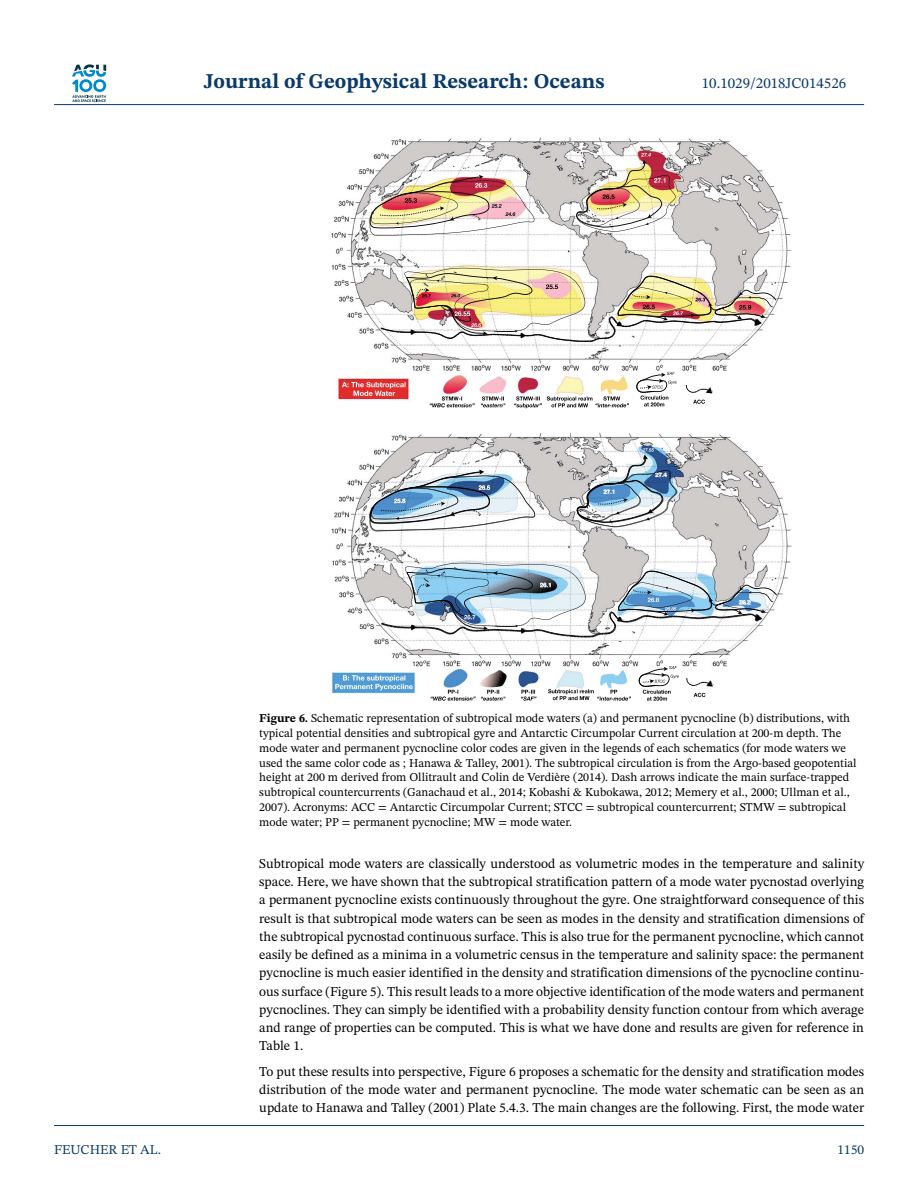
<style>
.page{position:relative;width:918px;height:1188px;background:#fff}
.page>*{position:absolute;margin:0;border:0;box-sizing:border-box;transform-origin:0 0}
.t1{font:700 21px "STIX Two Text";color:#0a3a69}
.t2{font:15px "STIX Two Text";color:#0a3a69}
.t3{font:13.5px/18.3px "STIX Two Text";color:#000;text-align:justify}
.t4{font:13.5px "STIX Two Text";color:#0a3a69}
.t5{font:12px/15px "STIX Two Text";color:#000}
.s1{font-weight:700}
</style>
<div class="page">
<svg style="left:72px;top:64px;width:34px;height:38px"></svg>
<hr style="left:54px;top:104px;width:810px;height:1px;background:#0a3a69">
<img style="left:331px;top:137px;width:461px;height:557px">
<svg style="left:430px;top:396px;width:45px;height:11px"></svg>
<svg style="left:481px;top:396px;width:24px;height:11px"></svg>
<svg style="left:514px;top:396px;width:115px;height:12px"></svg>
<svg style="left:686px;top:385px;width:26px;height:8px"></svg>
<svg style="left:693px;top:400px;width:12px;height:4px"></svg>
<svg style="left:342px;top:382px;width:64px;height:14px"></svg>
<svg style="left:521px;top:690px;width:16px;height:11px"></svg>
<svg style="left:431px;top:690px;width:74px;height:11px"></svg>
<svg style="left:548px;top:689px;width:83px;height:12px"></svg>
<svg style="left:686px;top:678px;width:27px;height:9px"></svg>
<svg style="left:694px;top:693px;width:11px;height:4px"></svg>
<svg style="left:335px;top:675px;width:78px;height:15px"></svg>
<img style="left:369px;top:175px;width:165px;height:61px">
<img style="left:576px;top:153px;width:100px;height:79px">
<svg style="left:636px;top:372px;width:41px;height:34px"></svg>
<img style="left:381px;top:268px;width:396px;height:74px">
<svg style="left:639px;top:666px;width:40px;height:35px"></svg>
<img style="left:370px;top:470px;width:165px;height:61px">
<img style="left:577px;top:448px;width:99px;height:79px">
<svg style="left:382px;top:563px;width:395px;height:74px"></svg>
<hr style="left:54px;top:1125px;width:810px;height:1px;background:#0a3a69">
<h1 class="t1" style="left:204px;top:73px;width:402px">Journal of Geophysical Research: Oceans</h1>
<p class="t2" style="left:702px;top:77px;width:146px">10.1029/2018JC014526</p>
<p class="t5" style="left:259px;top:711px;width:599px"><span class="s1">Figure 6.</span> Schematic representation of subtropical mode waters (a) and permanent pycnocline (b) distributions, with typical potential densities and subtropical gyre and Antarctic Circumpolar Current circulation at 200-m depth. The mode water and permanent pycnocline color codes are given in the legends of each schematics (for mode waters we used the same color code as ; Hanawa &amp; Talley, 2001). The subtropical circulation is from the Argo-based geopotential height at 200 m derived from Ollitrault and Colin de Verdière (2014). Dash arrows indicate the main surface-trapped subtropical countercurrents (Ganachaud et al., 2014; Kobashi &amp; Kubokawa, 2012; Memery et al., 2000; Ullman et al., 2007). Acronyms: ACC = Antarctic Circumpolar Current; STCC = subtropical countercurrent; STMW = subtropical mode water; PP = permanent pycnocline; MW = mode water.</p>
<p class="t3" style="left:259px;top:855px;width:606px">Subtropical mode waters are classically understood as volumetric modes in the temperature and salinity space. Here, we have shown that the subtropical stratification pattern of a mode water pycnostad overlying a permanent pycnocline exists continuously throughout the gyre. One straightforward consequence of this result is that subtropical mode waters can be seen as modes in the density and stratification dimensions of the subtropical pycnostad continuous surface. This is also true for the permanent pycnocline, which cannot easily be defined as a minima in a volumetric census in the temperature and salinity space: the permanent pycnocline is much easier identified in the density and stratification dimensions of the pycnocline continu&shy;ous surface (Figure 5). This result leads to a more objective identification of the mode waters and permanent pycnoclines. They can simply be identified with a probability density function contour from which average and range of properties can be computed. This is what we have done and results are given for reference in Table 1.</p>
<p class="t3" style="left:259px;top:1064px;width:606px">To put these results into perspective, Figure 6 proposes a schematic for the density and stratification modes distribution of the mode water and permanent pycnocline. The mode water schematic can be seen as an update to Hanawa and Talley (2001) Plate 5.4.3. The main changes are the following. First, the mode water</p>
<p class="t4" style="left:54px;top:1144px;width:109px">FEUCHER ET AL.</p>
<p class="t4" style="left:837px;top:1144px;width:28px">1150</p>
</div>
